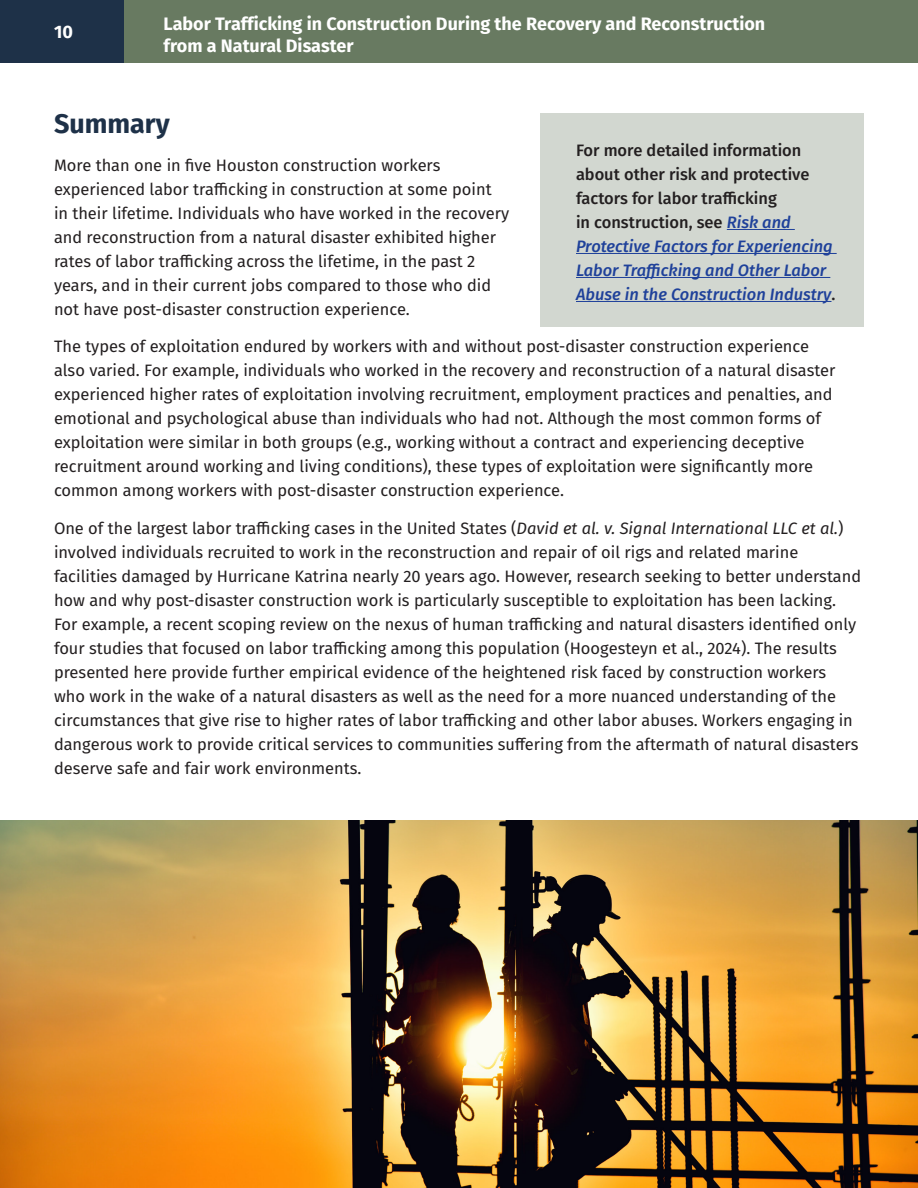
<style>
.page{position:relative;width:918px;height:1188px;background:#fff}
.page>*{position:absolute;margin:0;border:0;box-sizing:border-box;transform-origin:0 0}
.t1{font:700 27px "Fira Sans";color:#1e3148}
.t2{font:700 18px/21.6px "Fira Sans";color:#fff}
.t3{font:16.5px/24px "Fira Sans";color:#231f20}
.t4{font:500 16.5px/24px "Fira Sans";color:#231f20}
.s1{font-style:italic}
.s2{font-style:italic;color:#1f419a}
</style>
<div class="page">
<div style="left:0;top:0;width:124px;height:62px;background:#1e3148"></div>
<div style="left:124px;top:0;width:794px;height:62px;background:#687a61"></div>
<div style="left:540px;top:113px;width:324px;height:214px;background:#d2d7d0"></div>
<hr style="left:727px;top:229px;width:68px;height:1px;background:#1f419a">
<hr style="left:576px;top:253px;width:261px;height:1px;background:#1f419a">
<hr style="left:576px;top:277px;width:254px;height:1px;background:#1f419a">
<hr style="left:576px;top:301px;width:255px;height:1px;background:#1f419a">
<img style="left:0;top:821px;width:918px;height:367px">
<p class="t2" style="left:54px;top:19px;width:20px">10</p>
<p class="t2" style="left:164px;top:12px;width:603px">Labor Trafficking in Construction During the Recovery and Reconstruction from a Natural Disaster</p>
<h2 class="t1" style="left:54px;top:101px;width:117px">Summary</h2>
<p class="t3" style="left:54px;top:153px;width:457px">More than one in five Houston construction workers experienced labor trafficking in construction at some point in their lifetime. Individuals who have worked in the recovery and reconstruction from a natural disaster exhibited higher rates of labor trafficking across the lifetime, in the past 2 years, and in their current jobs compared to those who did not have post-disaster construction experience.</p>
<p class="t3" style="left:54px;top:334px;width:783px">The types of exploitation endured by workers with and without post-disaster construction experience also varied. For example, individuals who worked in the recovery and reconstruction of a natural disaster experienced higher rates of exploitation involving recruitment, employment practices and penalties, and emotional and psychological abuse than individuals who had not. Although the most common forms of exploitation were similar in both groups (e.g., working without a contract and experiencing deceptive recruitment around working and living conditions), these types of exploitation were significantly more common among workers with post-disaster construction experience.</p>
<p class="t3" style="left:54px;top:516px;width:809px">One of the largest labor trafficking cases in the United States (<span class="s1">David et al. v. Signal International LLC et al.</span>) involved individuals recruited to work in the reconstruction and repair of oil rigs and related marine facilities damaged by Hurricane Katrina nearly 20 years ago. However, research seeking to better understand how and why post-disaster construction work is particularly susceptible to exploitation has been lacking.<br>For example, a recent scoping review on the nexus of human trafficking and natural disasters identified only four studies that focused on labor trafficking among this population (Hoogesteyn et al., 2024). The results presented here provide further empirical evidence of the heightened risk faced by construction workers who work in the wake of a natural disasters as well as the need for a more nuanced understanding of the circumstances that give rise to higher rates of labor trafficking and other labor abuses. Workers engaging in dangerous work to provide critical services to communities suffering from the aftermath of natural disasters deserve safe and fair work environments.</p>
<p class="t4" style="left:576px;top:137px;width:261px">For more detailed information about other risk and protective factors for labor trafficking<br>in construction, see <span class="s2">Risk and Protective Factors for Experiencing Labor Trafficking and Other Labor Abuse in the Construction Industry</span>.</p>
</div>
